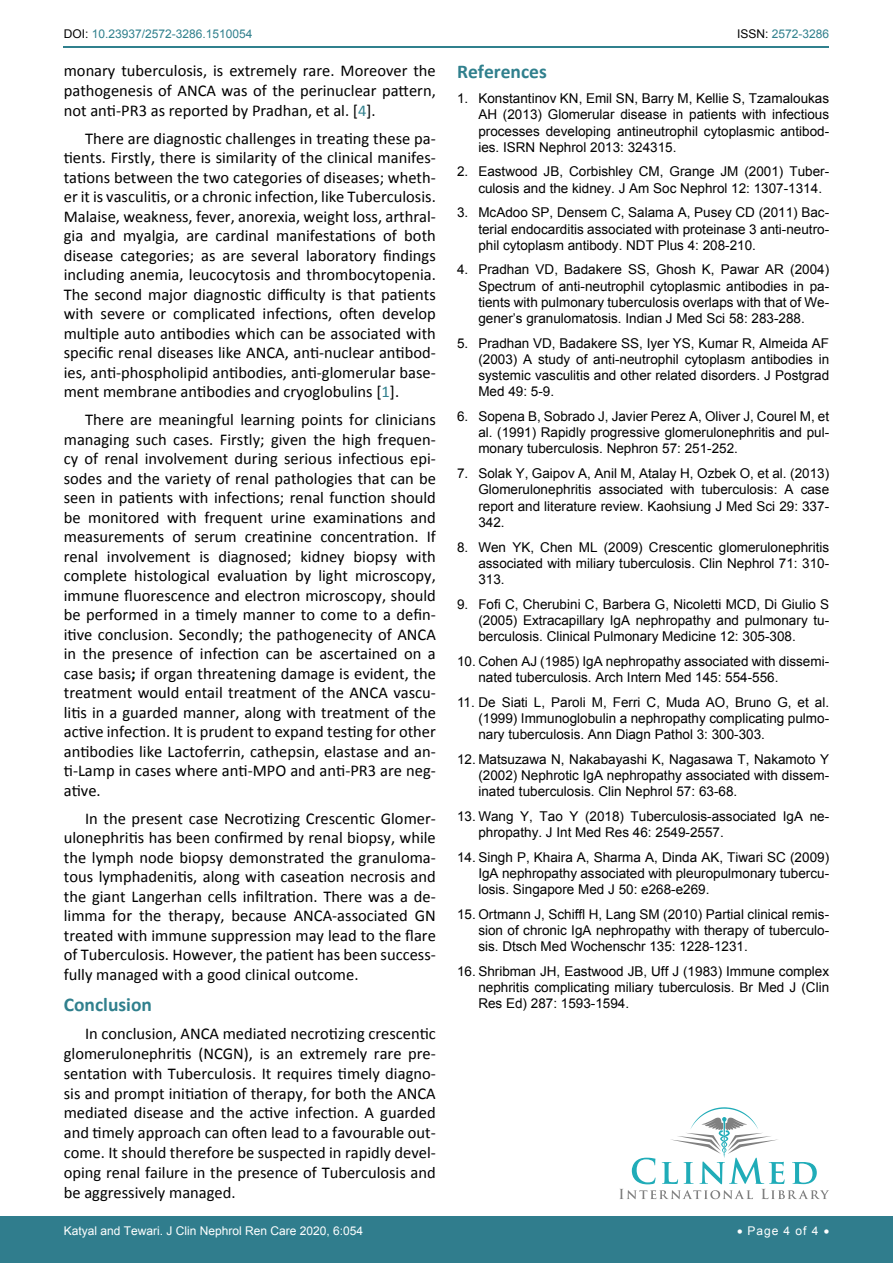
<style>
.page{position:relative;width:893px;height:1263px;background:#fff}
.page>*{position:absolute;margin:0;border:0;box-sizing:border-box;transform-origin:0 0}
.t1{font:700 19.5px "Calibri";color:#30808d}
.t2{font:16.5px/19.5px "Calibri";color:#000;text-align:justify}
.t3{font:13.5px/16.2px "Arial";color:#000;text-align:justify}
.t4{font:12px "Arial";color:#fff}
.t5{font:12px "Arial";color:#30808d}
.s1{color:#000}
.s2{color:#30808d}
.s3{font-weight:700}
</style>
<div class="page">
<hr style="left:64px;top:46px;width:765px;height:2px;background:#30808d">
<div style="left:0;top:1217px;width:893px;height:46px;background:#307d8d"></div>
<svg style="left:619px;top:1107px;width:210px;height:92px"></svg>
<p class="t5" style="left:64px;top:26px;width:190px"><span class="s1">DOI:</span> 10.23937/2572-3286.1510054</p>
<p class="t5" style="left:737px;top:26px;width:94px"><span class="s1">ISSN:</span> 2572-3286</p>
<p class="t2" style="left:64px;top:61px;width:374px">monary tuberculosis, is extremely rare. Moreover the pathogenesis of ANCA was of the perinuclear pattern, not anti-PR3 as reported by Pradhan, et al. [<span class="s2">4</span>].</p>
<p class="t2" style="left:64px;top:129px;width:374px;text-indent:21px">There are diagnostic challenges in treating these pa&shy;tients. Firstly, there is similarity of the clinical manifes&shy;tations between the two categories of diseases; wheth&shy;er it is vasculitis, or a chronic infection, like Tuberculosis.<br>Malaise, weakness, fever, anorexia, weight loss, arthral&shy;gia and myalgia, are cardinal manifestations of both disease categories; as are several laboratory findings including anemia, leucocytosis and thrombocytopenia.<br>The second major diagnostic difficulty is that patients with severe or complicated infections, often develop multiple auto antibodies which can be associated with specific renal diseases like ANCA, anti-nuclear antibod&shy;ies, anti-phospholipid antibodies, anti-glomerular base&shy;ment membrane antibodies and cryoglobulins [<span class="s2">1</span>].</p>
<p class="t2" style="left:64px;top:410px;width:374px;text-indent:21px">There are meaningful learning points for clinicians managing such cases. Firstly; given the high frequen&shy;cy of renal involvement during serious infectious epi&shy;sodes and the variety of renal pathologies that can be seen in patients with infections; renal function should be monitored with frequent urine examinations and measurements of serum creatinine concentration. If renal involvement is diagnosed; kidney biopsy with complete histological evaluation by light microscopy, immune fluorescence and electron microscopy, should be performed in a timely manner to come to a defin&shy;itive conclusion. Secondly; the pathogenecity of ANCA in the presence of infection can be ascertained on a case basis<span class="s3">;</span> if organ threatening damage is evident, the treatment would entail treatment of the ANCA vascu&shy;litis in a guarded manner, along with treatment of the active infection. It is prudent to expand testing for other antibodies like Lactoferrin, cathepsin, elastase and an&shy;ti-Lamp in cases where anti-MPO and anti-PR3 are neg&shy;ative.</p>
<p class="t2" style="left:64px;top:809px;width:374px;text-indent:21px">In the present case Necrotizing Crescentic Glomer&shy;ulonephritis has been confirmed by renal biopsy, while the lymph node biopsy demonstrated the granuloma&shy;tous lymphadenitis, along with caseation necrosis and the giant Langerhan cells infiltration. There was a de&shy;limma for the therapy, because ANCA-associated GN treated with immune suppression may lead to the flare of Tuberculosis. However, the patient has been success&shy;fully managed with a good clinical outcome.</p>
<p class="t1" style="left:64px;top:992px;width:90px">Conclusion</p>
<p class="t2" style="left:64px;top:1024px;width:374px;text-indent:21px">In conclusion, ANCA mediated necrotizing crescentic glomerulonephritis (NCGN), is an extremely rare pre&shy;sentation with Tuberculosis. It requires timely diagno&shy;sis and prompt initiation of therapy, for both the ANCA mediated disease and the active infection. A guarded and timely approach can often lead to a favourable out&shy;come. It should therefore be suspected in rapidly devel&shy;oping renal failure in the presence of Tuberculosis and be aggressively managed.</p>
<p class="t1" style="left:457px;top:59px;width:91px">References</p>
<p class="t3" style="left:478px;top:90px;width:352px;text-indent:-21px">1. Konstantinov KN, Emil SN, Barry M, Kellie S, Tzamaloukas AH (2013) Glomerular disease in patients with infectious processes developing antineutrophil cytoplasmic antibod&shy;ies. ISRN Nephrol 2013: 324315.</p>
<p class="t3" style="left:478px;top:164px;width:352px;text-indent:-21px">2. Eastwood JB, Corbishley CM, Grange JM (2001) Tuber&shy;culosis and the kidney. J Am Soc Nephrol 12: 1307-1314.</p>
<p class="t3" style="left:478px;top:205px;width:352px;text-indent:-21px">3. McAdoo SP, Densem C, Salama A, Pusey CD (2011) Bac&shy;terial endocarditis associated with proteinase 3 anti-neutro&shy;phil cytoplasm antibody. NDT Plus 4: 208-210.</p>
<p class="t3" style="left:478px;top:262px;width:352px;text-indent:-21px">4. Pradhan VD, Badakere SS, Ghosh K, Pawar AR (2004)<br>Spectrum of anti-neutrophil cytoplasmic antibodies in pa&shy;tients with pulmonary tuberculosis overlaps with that of We&shy;gener’s granulomatosis. Indian J Med Sci 58: 283-288.</p>
<p class="t3" style="left:478px;top:335px;width:352px;text-indent:-21px">5. Pradhan VD, Badakere SS, Iyer YS, Kumar R, Almeida AF (2003) A study of anti-neutrophil cytoplasm antibodies in systemic vasculitis and other related disorders. J Postgrad Med 49: 5-9.</p>
<p class="t3" style="left:478px;top:408px;width:352px;text-indent:-21px">6. Sopena B, Sobrado J, Javier Perez A, Oliver J, Courel M, et al. (1991) Rapidly progressive glomerulonephritis and pul&shy;monary tuberculosis. Nephron 57: 251-252.</p>
<p class="t3" style="left:478px;top:465px;width:352px;text-indent:-21px">7. Solak Y, Gaipov A, Anil M, Atalay H, Ozbek O, et al. (2013)<br>Glomerulonephritis associated with tuberculosis: A case report and literature review. Kaohsiung J Med Sci 29: 337- 342.</p>
<p class="t3" style="left:478px;top:539px;width:352px;text-indent:-21px">8. Wen YK, Chen ML (2009) Crescentic glomerulonephritis associated with miliary tuberculosis. Clin Nephrol 71: 310- 313.</p>
<p class="t3" style="left:478px;top:596px;width:352px;text-indent:-21px">9. Fofi C, Cherubini C, Barbera G, Nicoletti MCD, Di Giulio S (2005) Extracapillary IgA nephropathy and pulmonary tu&shy;berculosis. Clinical Pulmonary Medicine 12: 305-308.</p>
<p class="t3" style="left:478px;top:653px;width:352px;text-indent:-21px">10. Cohen AJ (1985) IgA nephropathy associated with dissemi&shy;nated tuberculosis. Arch Intern Med 145: 554-556.</p>
<p class="t3" style="left:478px;top:694px;width:352px;text-indent:-21px">11. De Siati L, Paroli M, Ferri C, Muda AO, Bruno G, et al. (1999) Immunoglobulin a nephropathy complicating pulmo&shy;nary tuberculosis. Ann Diagn Pathol 3: 300-303.</p>
<p class="t3" style="left:478px;top:751px;width:352px;text-indent:-21px">12. Matsuzawa N, Nakabayashi K, Nagasawa T, Nakamoto Y (2002) Nephrotic IgA nephropathy associated with dissem&shy;inated tuberculosis. Clin Nephrol 57: 63-68.</p>
<p class="t3" style="left:478px;top:808px;width:352px;text-indent:-21px">13. Wang Y, Tao Y (2018) Tuberculosis-associated IgA ne&shy;phropathy. J Int Med Res 46: 2549-2557.</p>
<p class="t3" style="left:478px;top:849px;width:352px;text-indent:-21px">14. Singh P, Khaira A, Sharma A, Dinda AK, Tiwari SC (2009)<br>IgA nephropathy associated with pleuropulmonary tubercu&shy;losis. Singapore Med J 50: e268-e269.</p>
<p class="t3" style="left:478px;top:906px;width:352px;text-indent:-21px">15. Ortmann J, Schiffl H, Lang SM (2010) Partial clinical remis&shy;sion of chronic IgA nephropathy with therapy of tuberculo&shy;sis. Dtsch Med Wochenschr 135: 1228-1231.</p>
<p class="t3" style="left:478px;top:963px;width:352px;text-indent:-21px">16. Shribman JH, Eastwood JB, Uff J (1983) Immune complex nephritis complicating miliary tuberculosis. Br Med J (Clin Res Ed) 287: 1593-1594.</p>
<p class="t4" style="left:64px;top:1223px;width:301px">Katyal and Tewari. J Clin Nephrol Ren Care 2020, 6:054</p>
<p class="t4" style="left:737px;top:1223px;width:94px">• Page 4 of 4 •</p>
</div>
